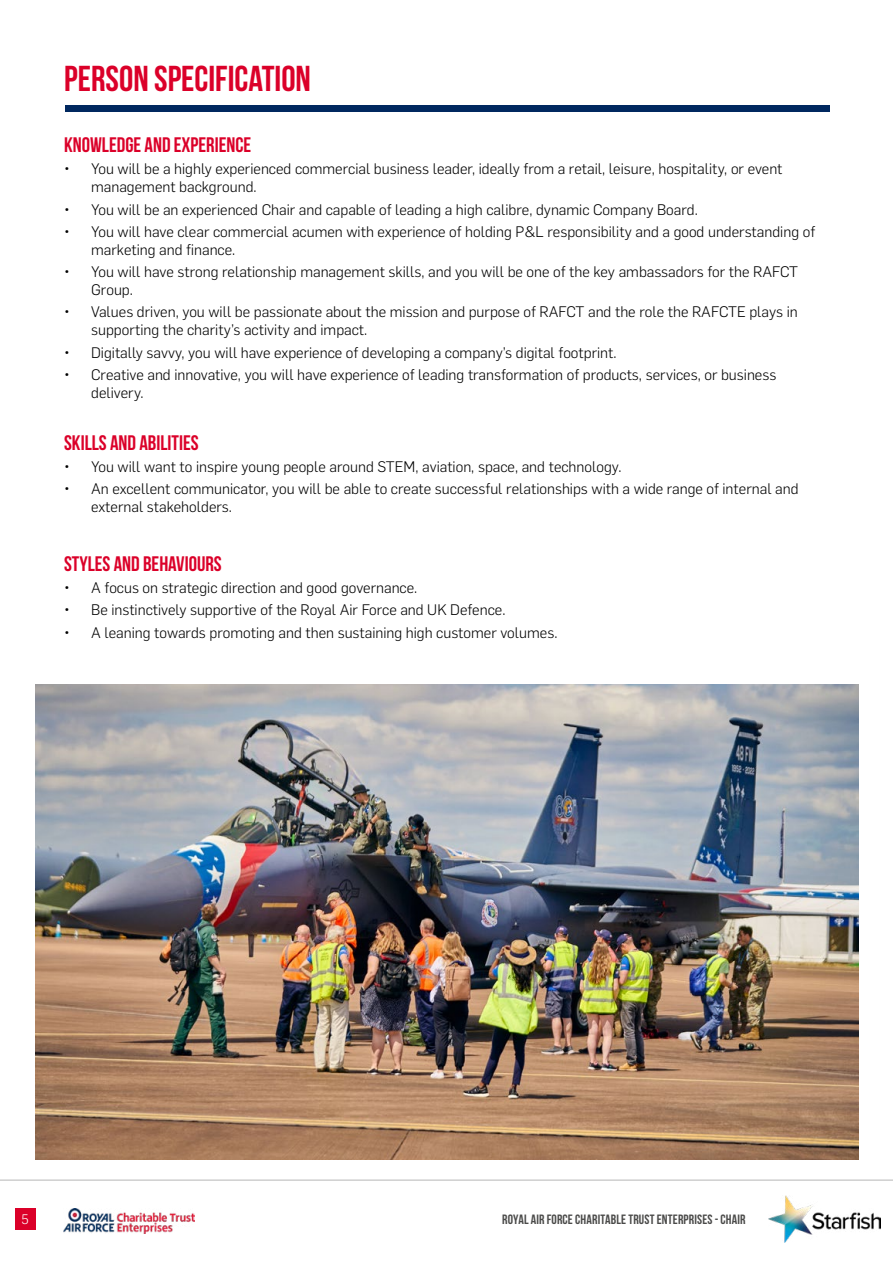
<style>
.page{position:relative;width:893px;height:1263px;background:#fff}
.page>*{position:absolute;margin:0;border:0;box-sizing:border-box;transform-origin:0 0}
.t1{font:700 36px "Bebas Neue";color:#db0029}
.t2{font:700 21px "Bebas Neue";color:#db0029}
.t3{font:300 15px/18px "Flama";color:#000}
.t4{font:700 13.5px "Bebas Neue";letter-spacing:.015em;color:#4a4a49}
.t5{font:300 13.5px "Flama";color:#fff}
</style>
<div class="page">
<img style="left:64px;top:1209px;width:130px;height:24px">
<img style="left:768px;top:1196px;width:112px;height:46px">
<div style="left:15px;top:1208px;width:20px;height:21px;background:#db0029"></div>
<hr style="left:0;top:1179px;width:893px;height:2px;background:#000">
<div style="left:65px;top:105px;width:764px;height:7px;background:#00285f"></div>
<img style="left:35px;top:685px;width:824px;height:474px">
<h1 class="t1" style="left:64px;top:59px;width:248px">PERSON SPECIFICATION</h1>
<h2 class="t2" style="left:64px;top:133px;width:189px">KNOWLEDGE AND EXPERIENCE</h2>
<p class="t3" style="left:91px;top:159px;width:693px;text-indent:-27px">• You will be a highly experienced commercial business leader, ideally from a retail, leisure, hospitality, or event management background.</p>
<p class="t3" style="left:64px;top:199px;width:635px">• You will be an experienced Chair and capable of leading a high calibre, dynamic Company Board.</p>
<p class="t3" style="left:91px;top:222px;width:725px;text-indent:-27px">• You will have clear commercial acumen with experience of holding P&amp;L responsibility and a good understanding of marketing and finance.</p>
<p class="t3" style="left:91px;top:262px;width:709px;text-indent:-27px">• You will have strong relationship management skills, and you will be one of the key ambassadors for the RAFCT<br>Group.</p>
<p class="t3" style="left:91px;top:302px;width:708px;text-indent:-27px">• Values driven, you will be passionate about the mission and purpose of RAFCT and the role the RAFCTE plays in supporting the charity’s activity and impact.</p>
<p class="t3" style="left:64px;top:342px;width:554px">• Digitally savvy, you will have experience of developing a company’s digital footprint.</p>
<p class="t3" style="left:91px;top:365px;width:687px;text-indent:-27px">• Creative and innovative, you will have experience of leading transformation of products, services, or business delivery.</p>
<h2 class="t2" style="left:64px;top:431px;width:136px">SKILLS AND ABILITIES</h2>
<p class="t3" style="left:64px;top:457px;width:559px">• You will want to inspire young people around STEM, aviation, space, and technology.</p>
<p class="t3" style="left:91px;top:479px;width:709px;text-indent:-27px">• An excellent communicator, you will be able to create successful relationships with a wide range of internal and external stakeholders.</p>
<h2 class="t2" style="left:64px;top:552px;width:159px">STYLES AND BEHAVIOURS</h2>
<p class="t3" style="left:64px;top:578px;width:355px">• A focus on strategic direction and good governance.</p>
<p class="t3" style="left:64px;top:600px;width:443px">• Be instinctively supportive of the Royal Air Force and UK Defence.</p>
<p class="t3" style="left:64px;top:622px;width:495px">• A leaning towards promoting and then sustaining high customer volumes.</p>
<p class="t5" style="left:21px;top:1210px;width:9px">5</p>
<p class="t4" style="left:502px;top:1211px;width:245px">ROYAL AIR FORCE CHARITABLE TRUST ENTERPRISES - CHAIR</p>
</div>
